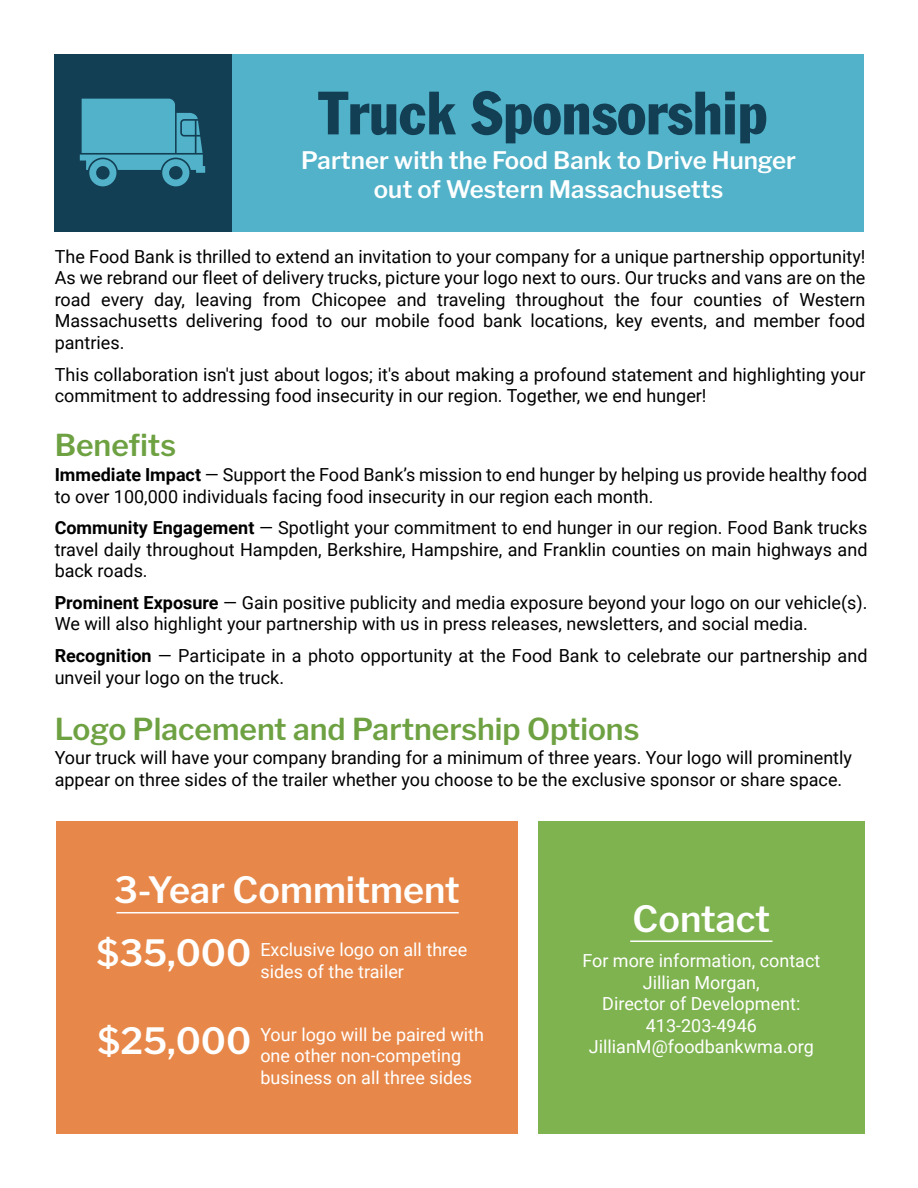
<style>
.page{position:relative;width:918px;height:1188px;background:#fff}
.page>*{position:absolute;margin:0;border:0;box-sizing:border-box;transform-origin:0 0}
.t1{font:condensed 60px "Franklin Gothic";color:#133f54}
.t2{font:600 36px "Libre Franklin";color:#fff}
.t3{font:600 30px "Libre Franklin";color:#6ea142}
.t4{font:600 24px/28.8px "Libre Franklin";color:#fff;text-align:center}
.t5{font:18px/21.6px "Roboto";color:#000}
.t6{font:18px/21.6px "Roboto";color:#fff}
.s1{font-weight:700}
</style>
<div class="page">
<div style="left:538px;top:822px;width:327px;height:312px;background:#7eb34f"></div>
<div style="left:56px;top:822px;width:462px;height:312px;background:#e7884a"></div>
<div style="left:231px;top:54px;width:633px;height:177px;background:#51b2c9"></div>
<div style="left:54px;top:54px;width:177px;height:177px;background:#133f54"></div>
<svg style="left:80px;top:99px;width:125px;height:87px"></svg>
<div style="left:169px;top:166px;width:14px;height:14px;background:#133f54;border-radius:50%"></div>
<div style="left:96px;top:166px;width:14px;height:14px;background:#133f54;border-radius:50%"></div>
<hr style="left:116px;top:912px;width:343px;height:1px;background:#fff">
<hr style="left:630px;top:940px;width:143px;height:2px;background:#fff">
<h1 class="t1" style="left:319px;top:76px;width:450px">Truck Sponsorship</h1>
<h3 class="t4" style="left:301px;top:143px;width:496px">Partner with the Food Bank to Drive Hunger out of Western Massachusetts</h3>
<p class="t5" style="left:55px;top:245px;width:812px;text-align:justify">The Food Bank is thrilled to extend an invitation to your company for a unique partnership opportunity!<br>As we rebrand our fleet of delivery trucks, picture your logo next to ours. Our trucks and vans are on the road every day, leaving from Chicopee and traveling throughout the four counties of Western Massachusetts delivering food to our mobile food bank locations, key events, and member food pantries.</p>
<p class="t5" style="left:55px;top:363px;width:812px">This collaboration isn't just about logos; it's about making a profound statement and highlighting your commitment to addressing food insecurity in our region. Together, we end hunger!</p>
<h3 class="t3" style="left:55px;top:422px;width:123px">Benefits</h3>
<p class="t5" style="left:55px;top:463px;width:814px"><span class="s1">Immediate Impact</span> — Support the Food Bank’s mission to end hunger by helping us provide healthy food to over 100,000 individuals facing food insecurity in our region each month.</p>
<p class="t5" style="left:55px;top:516px;width:814px;text-align:justify"><span class="s1">Community Engagement</span> — Spotlight your commitment to end hunger in our region. Food Bank trucks travel daily throughout Hampden, Berkshire, Hampshire, and Franklin counties on main highways and back roads.</p>
<p class="t5" style="left:55px;top:591px;width:814px"><span class="s1">Prominent Exposure</span> — Gain positive publicity and media exposure beyond your logo on our vehicle(s).<br>We will also highlight your partnership with us in press releases, newsletters, and social media.</p>
<p class="t5" style="left:55px;top:644px;width:814px"><span class="s1">Recognition</span> — Participate in a photo opportunity at the Food Bank to celebrate our partnership and unveil your logo on the truck.</p>
<h3 class="t3" style="left:55px;top:705px;width:586px">Logo Placement and Partnership Options</h3>
<p class="t5" style="left:55px;top:746px;width:799px">Your truck will have your company branding for a minimum of three years. Your logo will prominently appear on three sides of the trailer whether you choose to be the exclusive sponsor or share space.</p>
<h2 class="t2" style="left:114px;top:862px;width:347px">3-Year Commitment</h2>
<h2 class="t2" style="left:96px;top:925px;width:157px">$35,000</h2>
<p class="t6" style="left:260px;top:938px;width:208px">Exclusive logo on all three sides of the trailer</p>
<h2 class="t2" style="left:97px;top:1013px;width:155px">$25,000</h2>
<p class="t6" style="left:260px;top:1023px;width:225px">Your logo will be paired with one other non-competing business on all three sides</p>
<h2 class="t2" style="left:633px;top:890px;width:139px">Contact</h2>
<p class="t6" style="left:582px;top:949px;width:240px;text-align:center">For more information, contact<br>Jillian Morgan,<br>Director of Development:<br>413-203-4946<br>JillianM@foodbankwma.org</p>
</div>
